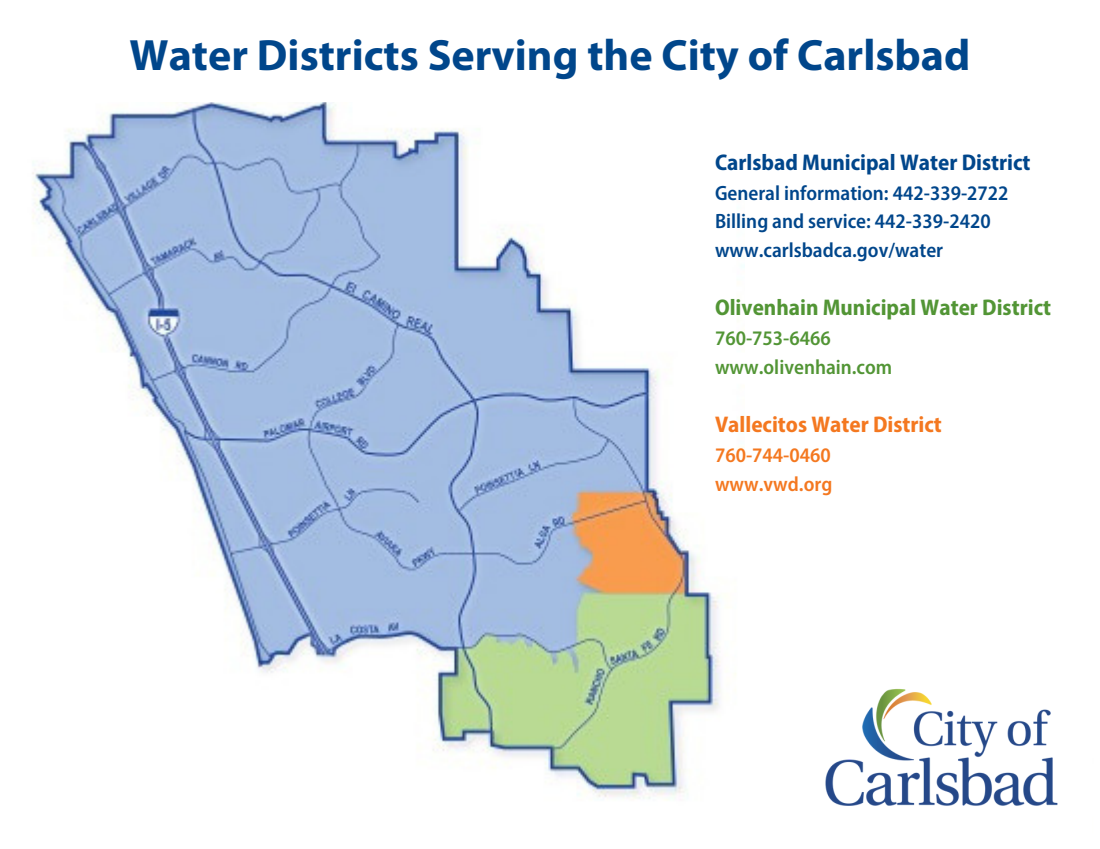
<style>
.page{position:relative;width:1100px;height:849px;background:#fff}
.page>*{position:absolute;margin:0;border:0;box-sizing:border-box;transform-origin:0 0}
.t1{font:700 44px "Myriad Pro";color:#00468b}
.t2{font:700 semi-condensed 22.8px "Myriad Pro";color:#529535}
.t3{font:700 semi-condensed 22.8px "Myriad Pro";color:#00468b}
.t4{font:700 semi-condensed 22.8px "Myriad Pro";color:#f47820}
.t5{font:600 semi-condensed 20.8px/28.6px "Myriad Pro";color:#00468b}
.t6{font:600 semi-condensed 20.8px/28.6px "Myriad Pro";color:#529535}
.t7{font:600 semi-condensed 20.8px/28.6px "Myriad Pro";color:#f47820}
</style>
<div class="page">
<img style="left:32px;top:102px;width:713px;height:698px">
<img style="left:825px;top:688px;width:233px;height:118px">
<h1 class="t1" style="left:130px;top:37px;width:842px">Water Districts Serving the City of Carlsbad</h1>
<p class="t3" style="left:715px;top:153px;width:317px">Carlsbad Municipal Water District</p>
<p class="t5" style="left:715px;top:180px;width:295px">General information: 442-339-2722<br>Billing and service: 442-339-2420 www.carlsbadca.gov/water</p>
<p class="t2" style="left:715px;top:298px;width:337px">Olivenhain Municipal Water District</p>
<p class="t6" style="left:715px;top:326px;width:179px">760-753-6466 www.olivenhain.com</p>
<p class="t4" style="left:715px;top:415px;width:228px">Vallecitos Water District</p>
<p class="t7" style="left:715px;top:443px;width:119px">760-744-0460 www.vwd.org</p>
</div>
